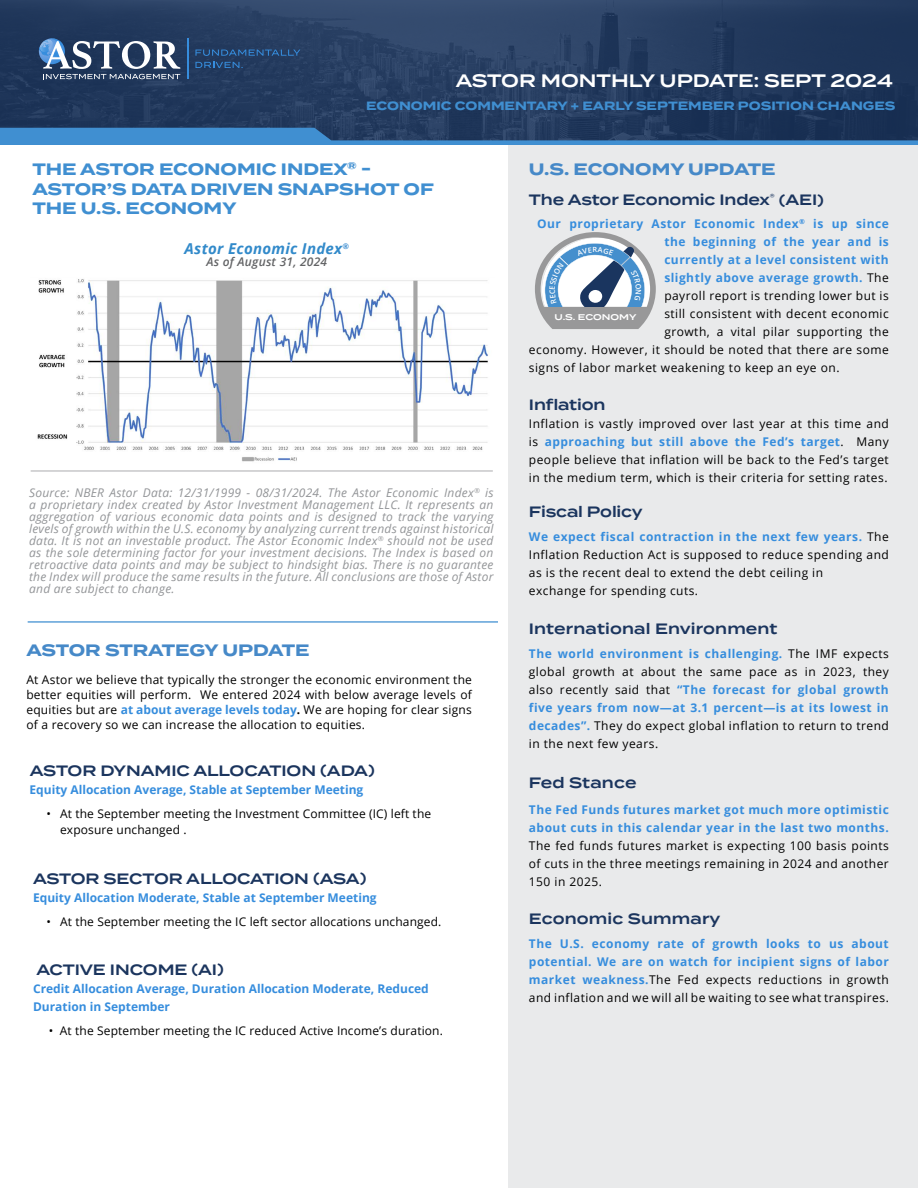
<style>
.page{position:relative;width:918px;height:1188px;background:#fff}
.page>*{position:absolute;margin:0;border:0;box-sizing:border-box;transform-origin:0 0}
.t1{font:600 18px "Termina";color:#fff}
.t2{font:700 16.5px/19.8px "Termina";color:#408fd1}
.t3{font:700 16.5px "Termina";letter-spacing:-.005em;color:#4689c8}
.t4{font:600 15px "Termina";letter-spacing:-.005em;color:#1b355e}
.t5{font:italic 700 15px "Open Sans";letter-spacing:.02em;color:#328aca}
.t6{font:12px/18px "Open Sans";letter-spacing:.04em;color:#000;text-align:justify}
.t7{font:italic 12px/12px "Open Sans";letter-spacing:.02em;color:#939598;text-align:justify}
.t8{font:700 12px/18px "Open Sans";letter-spacing:.04em;color:#368ddd}
.t9{font:12px/16.5px "Open Sans";letter-spacing:.01em;color:#000}
.t10{font:700 12px/18px "Open Sans";color:#368ddd}
.t11{font:700 12px "Termina";color:#408fd1}
.t12{font:italic 600 12px "Open Sans";letter-spacing:.02em;color:#636466}
.t13{font:600 8.25px "Termina";color:#fff;scale:1.06 1}
.s1{font-weight:700;color:#368ddd}
.s2{font-weight:700}
.s3{font-weight:400;color:#000}
</style>
<div class="page">
<img style="left:37px;top:279px;width:452px;height:183px">
<div style="left:509px;top:132px;width:409px;height:1056px;background:#e6e7e8"></div>
<svg style="left:0;top:0;width:918px;height:128px;fill:#243b5f"></svg>
<svg style="left:0;top:128px;width:918px;height:17px"></svg>
<hr style="left:31px;top:470px;width:462px;height:2px;background:#bdbdbf">
<hr style="left:28px;top:621px;width:470px;height:2px;background:#408fd1">
<hr style="left:187px;top:39px;width:1px;height:40px;background:#368ddd">
<svg style="left:195px;top:50px;width:105px;height:6px"></svg>
<svg style="left:195px;top:62px;width:48px;height:6px"></svg>
<svg style="left:39px;top:38px;width:141px;height:41px"></svg>
<svg style="left:535px;top:232px;width:121px;height:97px"></svg>
<h1 class="t1" style="left:456px;top:68px;width:439px">ASTOR MONTHLY UPDATE: SEPT 2024</h1>
<p class="t11" style="left:366px;top:97px;width:531px">ECONOMIC COMMENTARY + EARLY SEPTEMBER POSITION CHANGES</p>
<h2 class="t2" style="left:32px;top:159px;width:403px">THE ASTOR ECONOMIC INDEX<sup>®</sup> -<br>ASTOR’S DATA DRIVEN SNAPSHOT OF<br>THE U.S. ECONOMY</h2>
<p class="t5" style="left:185px;top:238px;width:166px">Astor Economic Index<sup>®</sup></p>
<p class="t12" style="left:206px;top:253px;width:122px">As of August 31, 2024</p>
<p class="t7" style="left:29px;top:486px;width:466px">Source: NBER Astor Data: 12/31/1999 - 08/31/2024. The Astor Economic Index<sup>®</sup> is a proprietary index created by Astor Investment Management LLC. It represents an aggregation of various economic data points and is designed to track the varying levels of growth within the U.S. economy by analyzing current trends against historical data. It is not an investable product. The Astor Economic Index<sup>®</sup> should not be used as the sole determining factor for your investment decisions. The Index is based on retroactive data points and may be subject to hindsight bias. There is no guarantee the Index will produce the same results in the future. All conclusions are those of Astor and are subject to change.</p>
<h2 class="t3" style="left:26px;top:638px;width:285px">ASTOR STRATEGY UPDATE</h2>
<p class="t6" style="left:26px;top:672px;width:447px;line-height:15px">At Astor we believe that typically the stronger the economic environment the better equities will perform. We entered 2024 with below average levels of equities but are <span class="s1">at about average levels today</span><span class="s2">.</span> We are hoping for clear signs of a recovery so we can increase the allocation to equities.</p>
<p class="t4" style="left:30px;top:759px;width:346px">ASTOR DYNAMIC ALLOCATION (ADA)</p>
<p class="t10" style="left:29px;top:780px;width:335px">Equity Allocation Average, Stable at September Meeting</p>
<p class="t9" style="left:60px;top:805px;width:373px;text-indent:-13px">• At the September meeting the Investment Committee (IC) left the exposure unchanged .</p>
<p class="t4" style="left:33px;top:867px;width:335px">ASTOR SECTOR ALLOCATION (ASA)</p>
<p class="t10" style="left:33px;top:888px;width:345px">Equity Allocation Moderate, Stable at September Meeting</p>
<p class="t9" style="left:47px;top:913px;width:396px">• At the September meeting the IC left sector allocations unchanged.</p>
<p class="t4" style="left:36px;top:959px;width:189px">ACTIVE INCOME (AI)</p>
<p class="t10" style="left:33px;top:980px;width:397px">Credit Allocation Average, Duration Allocation Moderate, Reduced<br>Duration in September</p>
<p class="t9" style="left:49px;top:1022px;width:396px">• At the September meeting the IC reduced Active Income’s duration.</p>
<h2 class="t3" style="left:529px;top:157px;width:248px">U.S. ECONOMY UPDATE</h2>
<p class="t4" style="left:529px;top:189px;width:297px">The Astor Economic Index<sup>®</sup> (AEI)</p>
<p class="t8" style="left:537px;top:214px;width:353px">Our proprietary Astor Economic Index<sup>®</sup> is up since</p>
<p class="t8" style="left:664px;top:232px;width:226px">the beginning of the year and is</p>
<p class="t8" style="left:664px;top:250px;width:226px">currently at a level consistent with</p>
<p class="t8" style="left:664px;top:268px;width:226px">slightly above average growth. <span class="s3">The</span></p>
<p class="t6" style="left:664px;top:286px;width:226px">payroll report is trending lower but is</p>
<p class="t6" style="left:664px;top:304px;width:226px">still consistent with decent economic</p>
<p class="t6" style="left:664px;top:322px;width:226px">growth, a vital pilar supporting the</p>
<p class="t6" style="left:529px;top:340px;width:361px">economy. However, it should be noted that there are some</p>
<p class="t6" style="left:529px;top:358px;width:312px">signs of labor market weakening to keep an eye on.</p>
<p class="t4" style="left:529px;top:394px;width:78px">Inflation</p>
<p class="t6" style="left:529px;top:415px;width:361px">Inflation is vastly improved over last year at this time and is <span class="s1">approaching but still above the Fed’s target</span>. Many people believe that inflation will be back to the Fed’s target in the medium term, which is their criteria for setting rates.</p>
<p class="t4" style="left:529px;top:501px;width:115px">Fiscal Policy</p>
<p class="t6" style="left:529px;top:528px;width:362px;text-align:left"><span class="s1">We expect fiscal contraction in the next few years.</span> The Inflation Reduction Act is supposed to reduce spending and as is the recent deal to extend the debt ceiling in<br>exchange for spending cuts.</p>
<p class="t4" style="left:529px;top:617px;width:250px">International Environment</p>
<p class="t6" style="left:529px;top:644px;width:362px"><span class="s1">The world environment is challenging.</span> The IMF expects global growth at about the same pace as in 2023, they also recently said that <span class="s1">“The forecast for global growth five years from now—at 3.1 percent—is at its lowest in decades”.</span> They do expect global inflation to return to trend in the next few years.</p>
<p class="t4" style="left:529px;top:772px;width:109px">Fed Stance</p>
<p class="t8" style="left:529px;top:800px;width:361px">The Fed Funds futures market got much more optimistic about cuts in this calendar year in the last two months.</p>
<p class="t6" style="left:529px;top:836px;width:361px">The fed funds futures market is expecting 100 basis points of cuts in the three meetings remaining in 2024 and another 150 in 2025.</p>
<p class="t4" style="left:529px;top:908px;width:193px">Economic Summary</p>
<p class="t8" style="left:529px;top:934px;width:361px;text-align:justify">The U.S. economy rate of growth looks to us about potential. We are on watch for incipient signs of labor market weakness.<span class="s3">The Fed expects reductions in growth and inflation and we will all be waiting to see what transpires.</span></p>
<p class="t13" style="left:555px;top:311px;width:79px">U.S. ECONOMY</p>
</div>
